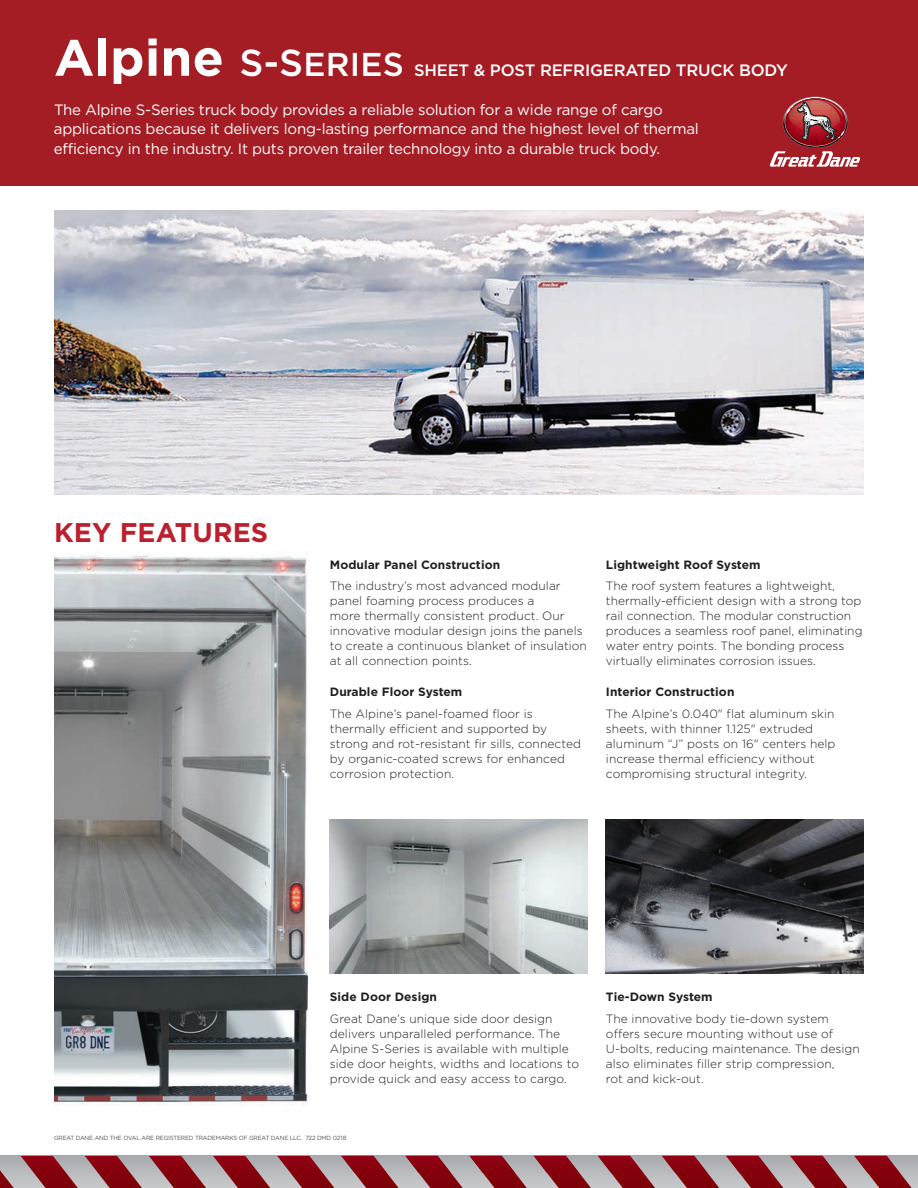
<style>
.page{position:relative;width:918px;height:1188px;background:#fff}
.page>*{position:absolute;margin:0;border:0;box-sizing:border-box;transform-origin:0 0}
.t1{font:700 27px "Gotham";letter-spacing:.005em;color:#bc1f2d}
.t2{font:500 16.5px "Gotham";letter-spacing:-.01em;color:#fff}
.t3{font:15px/19.5px "Gotham";letter-spacing:-.015em;color:#fff}
.t4{font:300 12px/15px "Gotham";letter-spacing:.005em;color:#231f20}
.t5{font:700 12px "Gotham";letter-spacing:.005em;color:#231f20}
.t6{font:6px "Gotham";letter-spacing:-.03em;color:#535355}
.s1{font-weight:700;font-size:51px}
.s2{font-size:37.5px}
.s3{font-size:33px}
</style>
<div class="page">
<img style="left:330px;top:820px;width:257px;height:153px">
<img style="left:606px;top:820px;width:258px;height:153px">
<div style="left:0;top:0;width:918px;height:186px;background:#a41d25"></div>
<img style="left:54px;top:211px;width:810px;height:284px">
<img style="left:54px;top:552px;width:255px;height:553px">
<img style="left:770px;top:97px;width:90px;height:70px">
<svg style="left:0;top:1156px;width:918px;height:32px;background:#9f5d65"></svg>
<h2 class="t2" style="left:54px;top:64px;width:736px"><span class="s1">Alpine</span> <span class="s2">S-S</span><span class="s3">ERIES</span> SHEET &amp; POST REFRIGERATED TRUCK BODY</h2>
<p class="t3" style="left:54px;top:101px;width:646px">The Alpine S-Series truck body provides a reliable solution for a wide range of cargo applications because it delivers long-lasting performance and the highest level of thermal efficiency in the industry. It puts proven trailer technology into a durable truck body.</p>
<h1 class="t1" style="left:54px;top:523px;width:216px">KEY FEATURES</h1>
<p class="t5" style="left:330px;top:560px;width:172px">Modular Panel Construction</p>
<p class="t4" style="left:330px;top:579px;width:259px">The industry’s most advanced modular panel foaming process produces a<br>more thermally consistent product. Our innovative modular design joins the panels to create a continuous blanket of insulation at all connection points.</p>
<p class="t5" style="left:330px;top:688px;width:134px">Durable Floor System</p>
<p class="t4" style="left:330px;top:707px;width:253px">The Alpine’s panel-foamed floor is thermally efficient and supported by strong and rot-resistant fir sills, connected by organic-coated screws for enhanced corrosion protection.</p>
<p class="t5" style="left:606px;top:560px;width:156px">Lightweight Roof System</p>
<p class="t4" style="left:606px;top:579px;width:258px">The roof system features a lightweight, thermally-efficient design with a strong top rail connection. The modular construction produces a seamless roof panel, eliminating water entry points. The bonding process virtually eliminates corrosion issues.</p>
<p class="t5" style="left:606px;top:688px;width:130px">Interior Construction</p>
<p class="t4" style="left:606px;top:707px;width:231px">The Alpine’s 0.040" flat aluminum skin sheets, with thinner 1.125" extruded aluminum “J” posts on 16" centers help increase thermal efficiency without compromising structural integrity.</p>
<p class="t5" style="left:330px;top:993px;width:109px">Side Door Design</p>
<p class="t4" style="left:330px;top:1012px;width:251px">Great Dane’s unique side door design delivers unparalleled performance. The Alpine S-Series is available with multiple side door heights, widths and locations to provide quick and easy access to cargo.</p>
<p class="t6" style="left:54px;top:1136px;width:294px">GREAT DANE AND THE OVAL ARE REGISTERED TRADEMARKS OF GREAT DANE LLC. 722 DMD 0218</p>
<p class="t5" style="left:606px;top:993px;width:108px">Tie-Down System</p>
<p class="t4" style="left:606px;top:1012px;width:255px">The innovative body tie-down system offers secure mounting without use of U-bolts, reducing maintenance. The design also eliminates filler strip compression,<br>rot and kick-out.</p>
</div>
